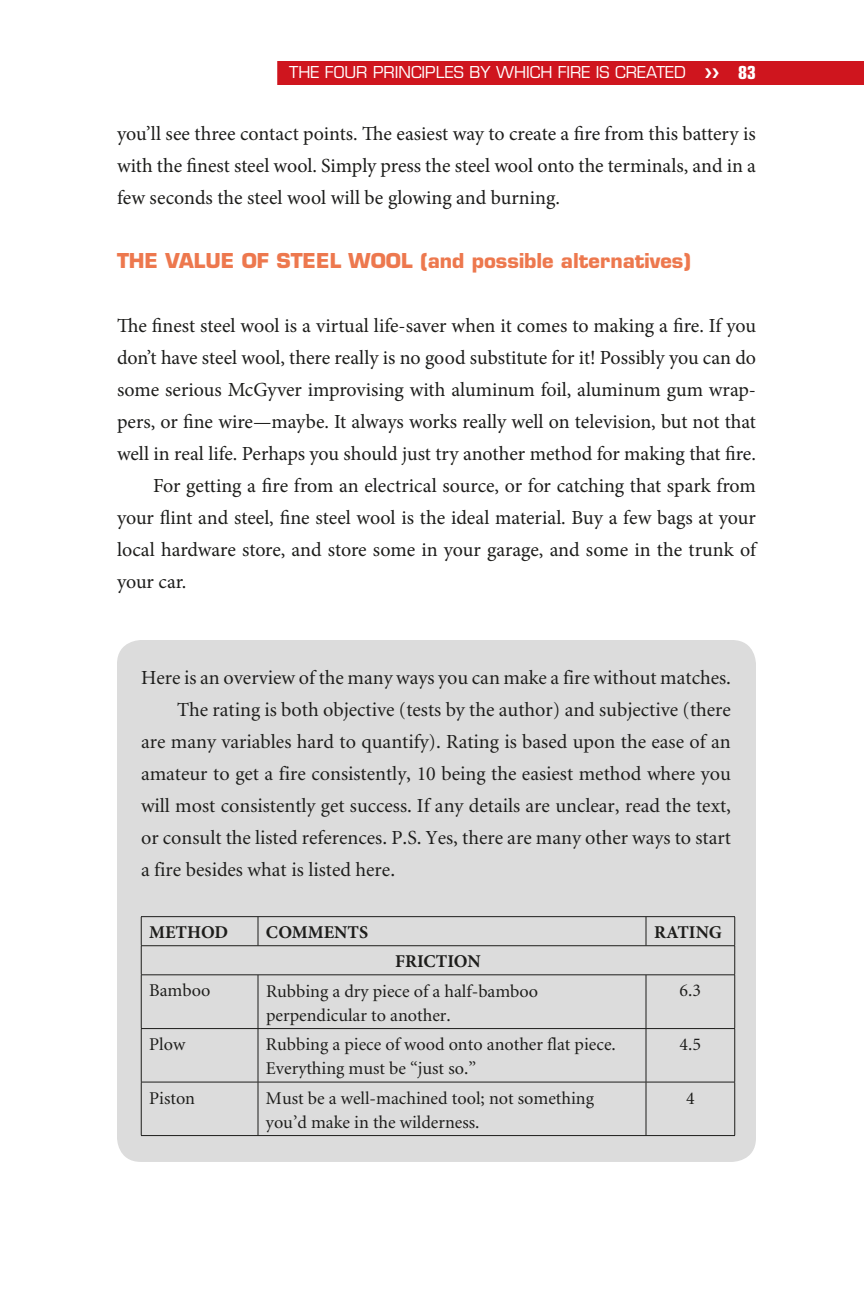
<style>
.page{position:relative;width:864px;height:1296px;background:#fff}
.page>*{position:absolute;margin:0;border:0;box-sizing:border-box;transform-origin:0 0}
.t1{font:20px/32px "Minion Pro";letter-spacing:-.005em;color:#1d1d1b;text-align:justify}
.t2{font:20px "Minion";color:#1d1d1b}
.t3{font:700 20px "Eurostile LT Std";color:#ed784e}
.t4{font:18px/24px "Minion";color:#1d1d1b}
.t5{font:700 18px "Minion Pro";color:#1d1d1b}
.t6{font:16px "Eurostile LT Std";color:#fff}
.s1{font-weight:700;font-stretch:condensed;font-size:18px}
</style>
<div class="page">
<div style="left:277px;top:61px;width:587px;height:24px;background:#cf151e"></div>
<div style="left:117px;top:640px;width:639px;height:522px;background:#dcdcdc;border-radius:24px"></div>
<hr style="left:141px;top:916px;width:117px;height:1px;background:#1d1d1b">
<hr style="left:258px;top:916px;width:388px;height:1px;background:#1d1d1b">
<svg style="left:258px;top:917px;width:1px;height:28px"></svg>
<hr style="left:646px;top:916px;width:89px;height:1px;background:#1d1d1b">
<svg style="left:646px;top:917px;width:1px;height:28px"></svg>
<svg style="left:734px;top:917px;width:1px;height:57px"></svg>
<hr style="left:141px;top:945px;width:117px;height:1px;background:#1d1d1b">
<svg style="left:141px;top:917px;width:1px;height:57px"></svg>
<hr style="left:258px;top:945px;width:388px;height:1px;background:#1d1d1b">
<hr style="left:646px;top:945px;width:89px;height:1px;background:#1d1d1b">
<hr style="left:141px;top:974px;width:117px;height:1px;background:#1d1d1b">
<hr style="left:141px;top:975px;width:1px;height:53px;background:#1d1d1b">
<hr style="left:258px;top:974px;width:388px;height:1px;background:#1d1d1b">
<hr style="left:258px;top:975px;width:1px;height:53px;background:#1d1d1b">
<hr style="left:646px;top:974px;width:89px;height:1px;background:#1d1d1b">
<hr style="left:646px;top:975px;width:1px;height:53px;background:#1d1d1b">
<hr style="left:734px;top:975px;width:1px;height:53px;background:#1d1d1b">
<hr style="left:141px;top:1028px;width:117px;height:1px;background:#1d1d1b">
<hr style="left:141px;top:1029px;width:1px;height:53px;background:#1d1d1b">
<hr style="left:258px;top:1028px;width:388px;height:1px;background:#1d1d1b">
<hr style="left:258px;top:1029px;width:1px;height:53px;background:#1d1d1b">
<hr style="left:646px;top:1028px;width:89px;height:1px;background:#1d1d1b">
<hr style="left:646px;top:1029px;width:1px;height:53px;background:#1d1d1b">
<hr style="left:734px;top:1029px;width:1px;height:53px;background:#1d1d1b">
<hr style="left:141px;top:1082px;width:117px;height:1px;background:#1d1d1b">
<hr style="left:141px;top:1082px;width:1px;height:53px;background:#1d1d1b">
<hr style="left:258px;top:1082px;width:388px;height:1px;background:#1d1d1b">
<hr style="left:258px;top:1082px;width:1px;height:53px;background:#1d1d1b">
<hr style="left:646px;top:1082px;width:89px;height:1px;background:#1d1d1b">
<hr style="left:646px;top:1082px;width:1px;height:53px;background:#1d1d1b">
<hr style="left:734px;top:1082px;width:1px;height:53px;background:#1d1d1b">
<hr style="left:141px;top:1135px;width:117px;height:1px;background:#1d1d1b">
<hr style="left:258px;top:1135px;width:388px;height:1px;background:#1d1d1b">
<hr style="left:646px;top:1135px;width:89px;height:1px;background:#1d1d1b">
<p class="t6" style="left:289px;top:63px;width:468px">THE FOUR PRINCIPLES BY WHICH FIRE IS CREATED ❯❯ <span class="s1">83</span></p>
<p class="t1" style="left:117px;top:118px;width:641px">you’ll see three contact points. The easiest way to create a fire from this battery is with the finest steel wool. Simply press the steel wool onto the terminals, and in a few seconds the steel wool will be glowing and burning.</p>
<p class="t3" style="left:117px;top:249px;width:576px">THE VALUE OF STEEL WOOL (and possible alternatives)</p>
<p class="t1" style="left:117px;top:310px;width:640px">The finest steel wool is a virtual life-saver when it comes to making a fire. If you</p>
<p class="t1" style="left:117px;top:342px;width:641px">don’t have steel wool, there really is no good substitute for it! Possibly you can do</p>
<p class="t1" style="left:117px;top:374px;width:641px">some serious McGyver improvising with aluminum foil, aluminum gum wrap-</p>
<p class="t1" style="left:117px;top:406px;width:641px">pers, or fine wire—maybe. It always works really well on television, but not that</p>
<p class="t1" style="left:117px;top:438px;width:640px">well in real life. Perhaps you should just try another method for making that fire.</p>
<p class="t1" style="left:153px;top:470px;width:604px">For getting a fire from an electrical source, or for catching that spark from</p>
<p class="t1" style="left:117px;top:502px;width:640px">your flint and steel, fine steel wool is the ideal material. Buy a few bags at your</p>
<p class="t1" style="left:117px;top:534px;width:641px">local hardware store, and store some in your garage, and some in the trunk of</p>
<p class="t1" style="left:117px;top:566px;width:71px">your car.</p>
<p class="t2" style="left:141px;top:668px;width:591px">Here is an overview of the many ways you can make a fire without matches.</p>
<p class="t2" style="left:177px;top:700px;width:556px">The rating is both objective (tests by the author) and subjective (there</p>
<p class="t2" style="left:141px;top:732px;width:591px">are many variables hard to quantify). Rating is based upon the ease of an</p>
<p class="t2" style="left:141px;top:764px;width:592px">amateur to get a fire consistently, 10 being the easiest method where you</p>
<p class="t2" style="left:141px;top:796px;width:592px">will most consistently get success. If any details are unclear, read the text,</p>
<p class="t2" style="left:141px;top:828px;width:591px">or consult the listed references. P.S. Yes, there are many other ways to start</p>
<p class="t2" style="left:141px;top:860px;width:256px">a fire besides what is listed here.</p>
<p class="t5" style="left:149px;top:919px;width:81px">METHOD</p>
<p class="t5" style="left:266px;top:919px;width:104px">COMMENTS</p>
<p class="t5" style="left:654px;top:919px;width:69px">RATING</p>
<p class="t5" style="left:395px;top:948px;width:87px">FRICTION</p>
<p class="t4" style="left:149px;top:979px;width:63px">Bamboo</p>
<p class="t4" style="left:266px;top:980px;width:274px">Rubbing a dry piece of a half-bamboo perpendicular to another.</p>
<p class="t4" style="left:680px;top:979px;width:23px">6.3</p>
<p class="t4" style="left:149px;top:1033px;width:38px">Plow</p>
<p class="t4" style="left:266px;top:1033px;width:351px">Rubbing a piece of wood onto another flat piece.<br>Everything must be “just so.”</p>
<p class="t4" style="left:680px;top:1033px;width:23px">4.5</p>
<p class="t4" style="left:149px;top:1087px;width:47px">Piston</p>
<p class="t4" style="left:266px;top:1087px;width:329px">Must be a well-machined tool; not something you’d make in the wilderness.</p>
<p class="t4" style="left:686px;top:1087px;width:10px">4</p>
</div>
